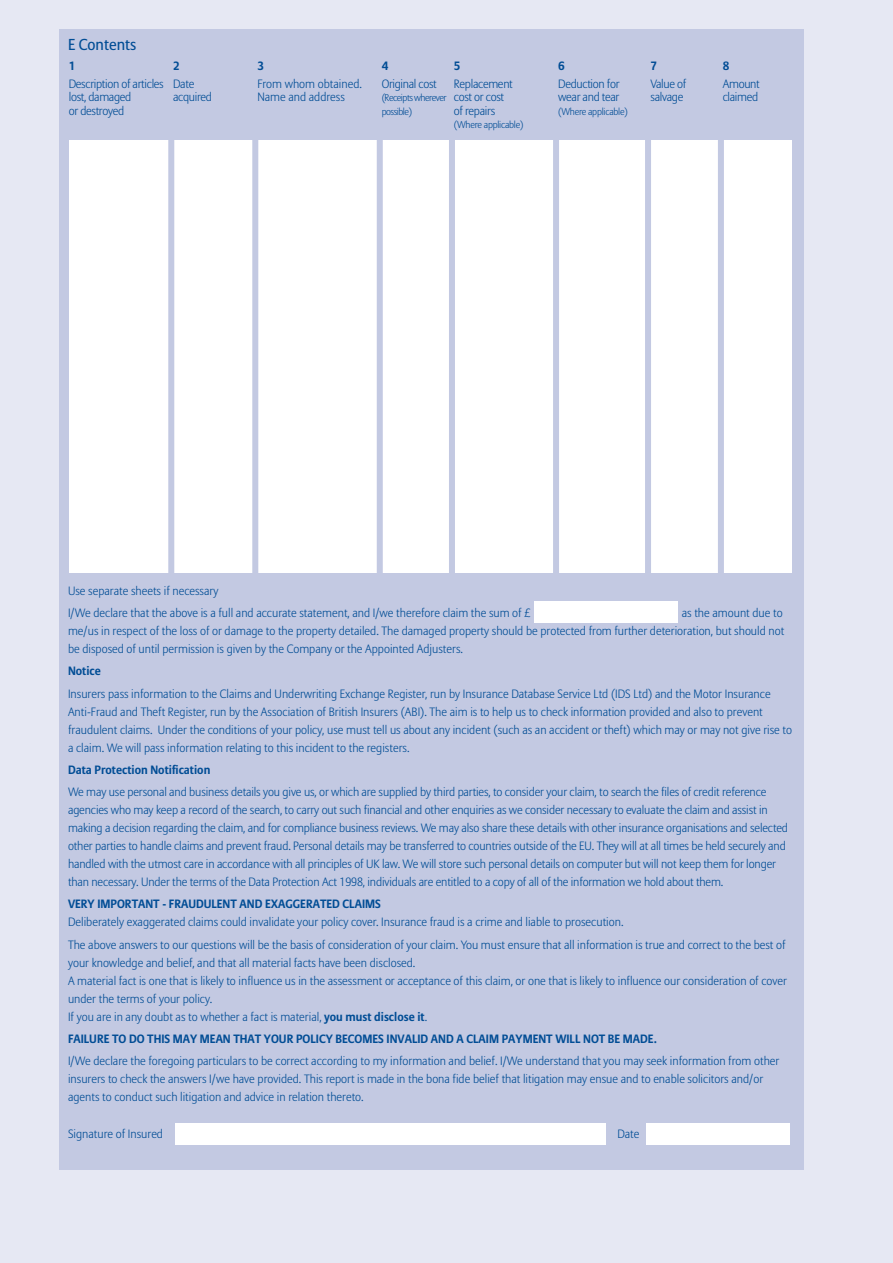
<style>
.page{position:relative;width:893px;height:1263px;background:#e6e8f3}
.page>*{position:absolute;margin:0;border:0;box-sizing:border-box;transform-origin:0 0}
.t1{font:15.75px "Allianz Sans";color:#014d95}
.t2{font:300 12px/18px "Allianz Sans";color:#014d95}
.t3{font:700 12px "Allianz Sans";color:#014d95}
.t4{font:300 12px/13.5px "Allianz Sans";letter-spacing:-.025em;color:#014d95}
.t5{font:300 9.75px "Allianz Sans";letter-spacing:-.025em;color:#014d95}
.t6{font:300 9.75px/13.5px "Allianz Sans";letter-spacing:-.05em;color:#014d95}
.s1{font-weight:700}
</style>
<div class="page">
<div style="left:60px;top:29px;width:744px;height:1140px;background:#c3c9e2"></div>
<div style="left:534px;top:602px;width:144px;height:21px;background:#fff"></div>
<div style="left:646px;top:1123px;width:143px;height:21px;background:#fff"></div>
<div style="left:176px;top:1123px;width:430px;height:21px;background:#fff"></div>
<div style="left:69px;top:141px;width:722px;height:432px;background:#fff"></div>
<div style="left:168px;top:128px;width:6px;height:446px;background:#c3c9e2"></div>
<div style="left:252px;top:128px;width:6px;height:446px;background:#c3c9e2"></div>
<div style="left:377px;top:128px;width:6px;height:446px;background:#c3c9e2"></div>
<div style="left:449px;top:128px;width:6px;height:446px;background:#c3c9e2"></div>
<div style="left:553px;top:128px;width:6px;height:446px;background:#c3c9e2"></div>
<div style="left:645px;top:128px;width:6px;height:446px;background:#c3c9e2"></div>
<div style="left:718px;top:128px;width:6px;height:446px;background:#c3c9e2"></div>
<h1 class="t1" style="left:68px;top:38px;width:70px">E Contents</h1>
<p class="t3" style="left:69px;top:62px;width:8px">1</p>
<p class="t4" style="left:69px;top:78px;width:97px">Description of articles lost, damaged<br>or destroyed</p>
<p class="t3" style="left:173px;top:62px;width:8px">2</p>
<p class="t4" style="left:173px;top:78px;width:40px">Date acquired</p>
<p class="t3" style="left:257px;top:62px;width:8px">3</p>
<p class="t2" style="left:257px;top:78px;width:106px;line-height:13.5px">From whom obtained.<br>Name and address</p>
<p class="t3" style="left:382px;top:62px;width:8px">4</p>
<p class="t4" style="left:382px;top:78px;width:57px">Original cost</p>
<p class="t6" style="left:382px;top:92px;width:67px">(Receipts wherever possible)</p>
<p class="t3" style="left:454px;top:62px;width:8px">5</p>
<p class="t4" style="left:454px;top:78px;width:60px">Replacement cost or cost of repairs</p>
<p class="t5" style="left:454px;top:121px;width:71px">(Where applicable)</p>
<p class="t3" style="left:558px;top:62px;width:8px">6</p>
<p class="t4" style="left:558px;top:78px;width:63px">Deduction for wear and tear</p>
<p class="t5" style="left:558px;top:107px;width:71px">(Where applicable)</p>
<p class="t3" style="left:650px;top:62px;width:8px">7</p>
<p class="t4" style="left:650px;top:78px;width:37px">Value of salvage</p>
<p class="t3" style="left:723px;top:62px;width:8px">8</p>
<p class="t4" style="left:723px;top:78px;width:39px">Amount claimed</p>
<p class="t2" style="left:68px;top:580px;width:464px;line-height:22.2px">Use separate sheets if necessary<br>I/We declare that the above is a full and accurate statement, and I/we therefore claim the sum of £</p>
<p class="t2" style="left:68px;top:605px;width:718px;text-indent:614px">as the amount due to me/us in respect of the loss of or damage to the property detailed. The damaged property should be protected from further deterioration, but should not be disposed of until permission is given by the Company or the Appointed Adjusters.</p>
<p class="t3" style="left:68px;top:667px;width:34px">Notice</p>
<p class="t2" style="left:68px;top:685px;width:726px">Insurers pass information to the Claims and Underwriting Exchange Register, run by Insurance Database Service Ltd (IDS Ltd) and the Motor Insurance Anti-Fraud and Theft Register, run by the Association of British Insurers (ABI). The aim is to help us to check information provided and also to prevent fraudulent claims. Under the conditions of your policy, use must tell us about any incident (such as an accident or theft) which may or may not give rise to a claim. We will pass information relating to this incident to the registers.</p>
<p class="t3" style="left:68px;top:765px;width:144px">Data Protection Notification</p>
<p class="t2" style="left:68px;top:784px;width:721px">We may use personal and business details you give us, or which are supplied by third parties, to consider your claim, to search the files of credit reference agencies who may keep a record of the search, to carry out such financial and other enquiries as we consider necessary to evaluate the claim and assist in making a decision regarding the claim, and for compliance business reviews. We may also share these details with other insurance organisations and selected other parties to handle claims and prevent fraud. Personal details may be transferred to countries outside of the EU. They will at all times be held securely and handled with the utmost care in accordance with all principles of UK law. We will store such personal details on computer but will not keep them for longer than necessary. Under the terms of the Data Protection Act 1998, individuals are entitled to a copy of all of the information we hold about them.</p>
<p class="t3" style="left:68px;top:900px;width:314px">VERY IMPORTANT - FRAUDULENT AND EXAGGERATED CLAIMS</p>
<p class="t2" style="left:68px;top:912px;width:719px;line-height:22.2px">Deliberately exaggerated claims could invalidate your policy cover. Insurance fraud is a crime and liable to prosecution.<br>The above answers to our questions will be the basis of consideration of your claim. You must ensure that all information is true and correct to the best of</p>
<p class="t2" style="left:68px;top:954px;width:720px">your knowledge and belief, and that all material facts have been disclosed.<br>A material fact is one that is likely to influence us in the assessment or acceptance of this claim, or one that is likely to influence our consideration of cover under the terms of your policy.<br>If you are in any doubt as to whether a fact is material, <span class="s1">you must disclose it</span>.</p>
<p class="t3" style="left:68px;top:1034px;width:590px">FAILURE TO DO THIS MAY MEAN THAT YOUR POLICY BECOMES INVALID AND A CLAIM PAYMENT WILL NOT BE MADE.</p>
<p class="t2" style="left:68px;top:1053px;width:713px">I/We declare the foregoing particulars to be correct according to my information and belief. I/We understand that you may seek information from other insurers to check the answers I/we have provided. This report is made in the bona fide belief that litigation may ensue and to enable solicitors and/or agents to conduct such litigation and advice in relation thereto.</p>
<p class="t2" style="left:68px;top:1126px;width:97px">Signature of Insured</p>
<p class="t2" style="left:617px;top:1126px;width:24px">Date</p>
</div>
